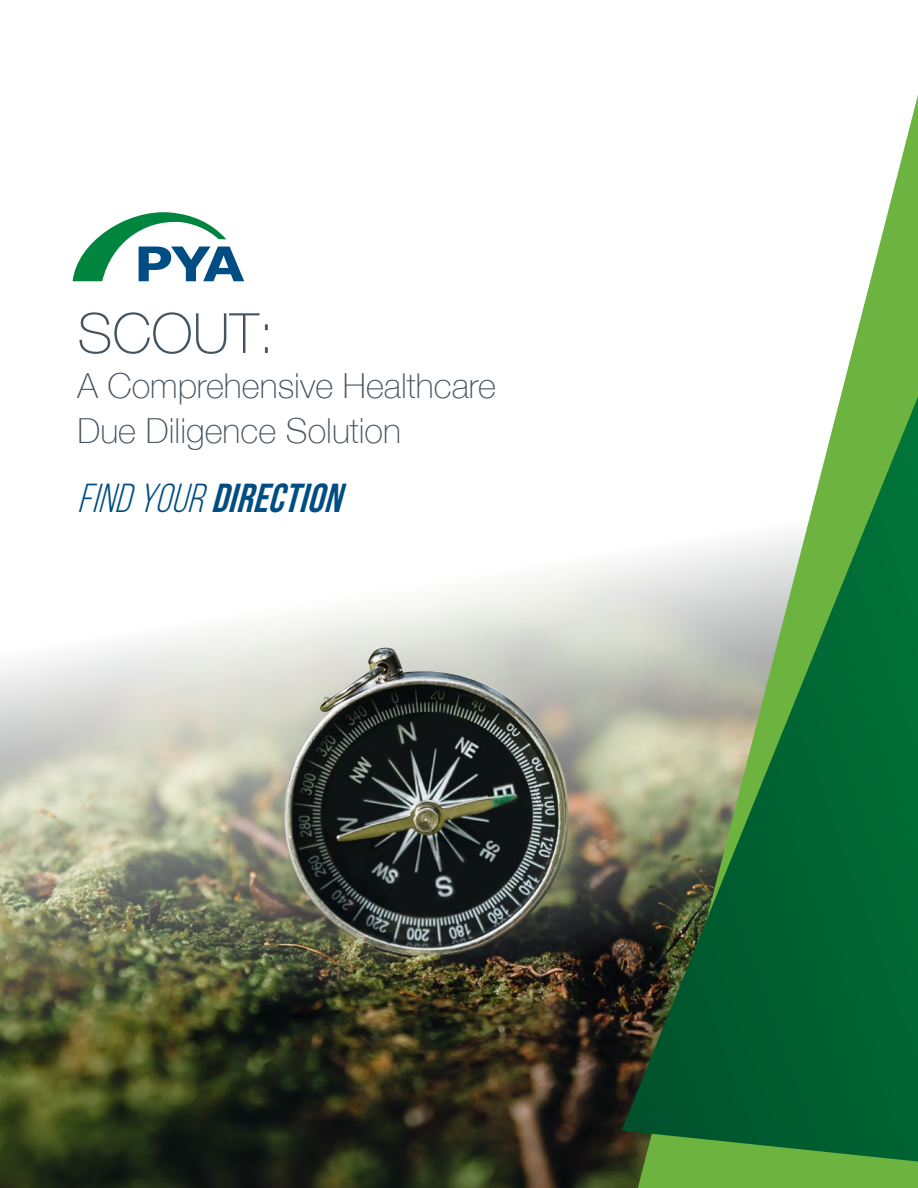
<style>
.page{position:relative;width:918px;height:1188px;background:#fff}
.page>*{position:absolute;margin:0;border:0;box-sizing:border-box;transform-origin:0 0}
.t1{font:100 55.5px "Helvetica Neue";color:#44535e}
.t2{font:italic 40.5px "Bebas Neue";color:#004d83}
.t3{font:100 34.5px/45px "Helvetica Neue";color:#44535e}
.s1{font-style:inherit}
</style>
<div class="page">
<img style="left:0;top:565px;width:638px;height:623px">
<svg style="left:73px;top:212px;width:171px;height:69px"></svg>
<img style="left:285px;top:648px;width:281px;height:307px">
<svg style="left:638px;top:95px;width:280px;height:1093px"></svg>
<svg style="left:621px;top:397px;width:297px;height:765px;background:#568f66"></svg>
<h1 class="t1" style="left:77px;top:291px;width:198px">SCOUT:</h1>
<p class="t3" style="left:77px;top:362px;width:420px">A Comprehensive Healthcare<br>Due Diligence Solution</p>
<p class="t2" style="left:77px;top:475px;width:277px"><span class="s1">FINDYOUR</span>DIRECTION</p>
</div>
